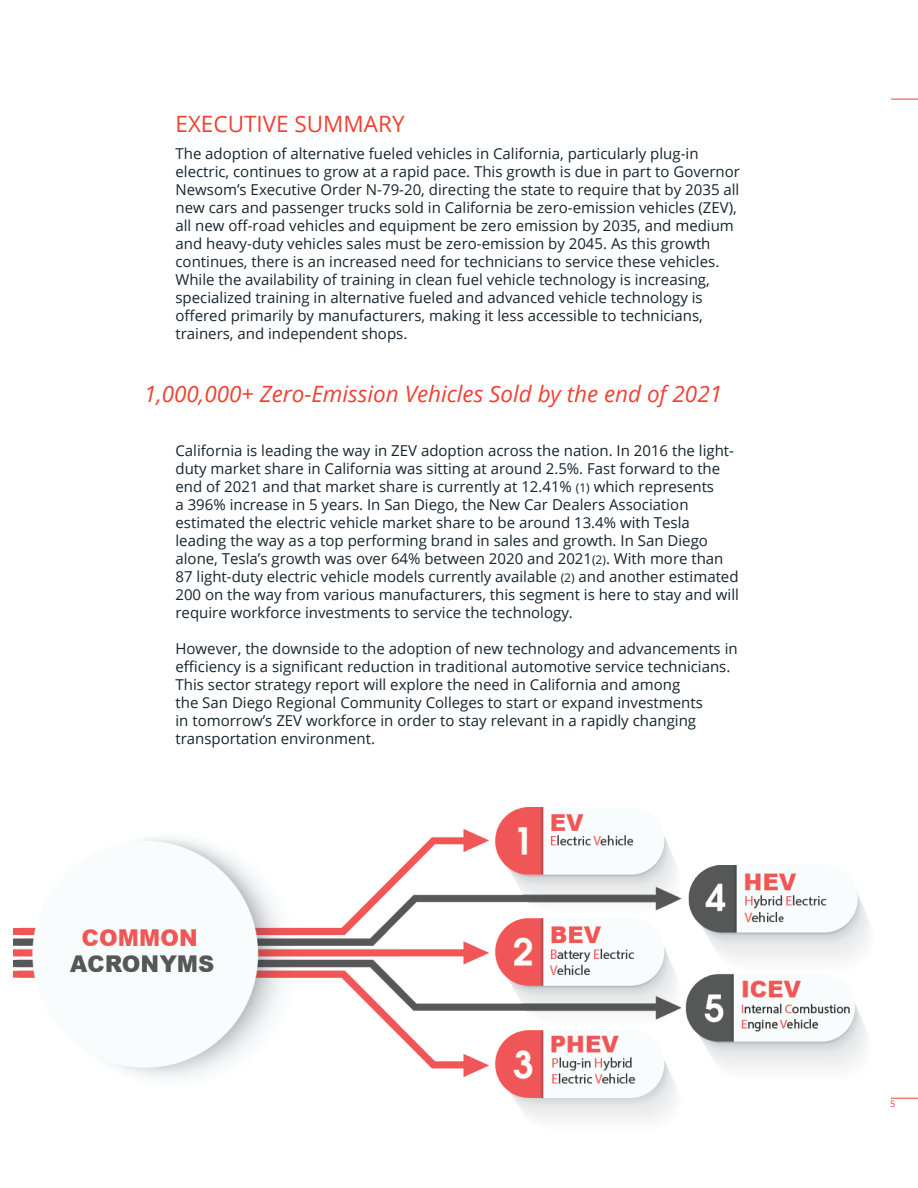
<style>
.page{position:relative;width:918px;height:1188px;background:#fff}
.page>*{position:absolute;margin:0;border:0;box-sizing:border-box;transform-origin:0 0}
.Pull_Quote{font:italic 22.5px "Open Sans";color:#ee4232}
.Body_Text{font:22.5px "Open Sans";color:#ee4232}
.Body_Text-2{font:15px/18px "Open Sans";color:#16242e}
.t1{font:9px "Open Sans";color:#ee4232}
.s1{font-size:12px}
</style>
<div class="page">
<svg style="left:891px;top:99px;width:27px;height:1px"></svg>
<svg style="left:891px;top:1098px;width:27px;height:1px"></svg>
<img style="left:13px;top:808px;width:856px;height:311px">
<p class="Body_Text" style="left:176px;top:108px;width:231px">EXECUTIVE SUMMARY</p>
<p class="Body_Text-2" style="left:176px;top:144px;width:566px">The adoption of alternative fueled vehicles in California, particularly plug-in electric, continues to grow at a rapid pace. This growth is due in part to Governor Newsom’s Executive Order N-79-20, directing the state to require that by 2035 all new cars and passenger trucks sold in California be zero-emission vehicles (ZEV), all new off-road vehicles and equipment be zero emission by 2035, and medium and heavy-duty vehicles sales must be zero-emission by 2045. As this growth continues, there is an increased need for technicians to service these vehicles.<br>While the availability of training in clean fuel vehicle technology is increasing, specialized training in alternative fueled and advanced vehicle technology is offered primarily by manufacturers, making it less accessible to technicians, trainers, and independent shops.</p>
<p class="Pull_Quote" style="left:144px;top:378px;width:580px">1,000,000+ Zero-Emission Vehicles Sold by the end of 2021</p>
<p class="Body_Text-2" style="left:176px;top:441px;width:565px">California is leading the way in ZEV adoption across the nation. In 2016 the light&shy;duty market share in California was sitting at around 2.5%. Fast forward to the end of 2021 and that market share is currently at 12.41% <span class="s1">(1)</span> which represents<br>a 396% increase in 5 years. In San Diego, the New Car Dealers Association estimated the electric vehicle market share to be around 13.4% with Tesla leading the way as a top performing brand in sales and growth. In San Diego alone, Tesla’s growth was over 64% between 2020 and 2021<span class="s1">(2)</span>. With more than 87 light-duty electric vehicle models currently available <span class="s1">(2)</span> and another estimated 200 on the way from various manufacturers, this segment is here to stay and will require workforce investments to service the technology.</p>
<p class="Body_Text-2" style="left:176px;top:639px;width:564px">However, the downside to the adoption of new technology and advancements in efficiency is a significant reduction in traditional automotive service technicians.<br>This sector strategy report will explore the need in California and among<br>the San Diego Regional Community Colleges to start or expand investments<br>in tomorrow’s ZEV workforce in order to stay relevant in a rapidly changing transportation environment.</p>
<p class="t1" style="left:890px;top:1097px;width:7px">5</p>
</div>
